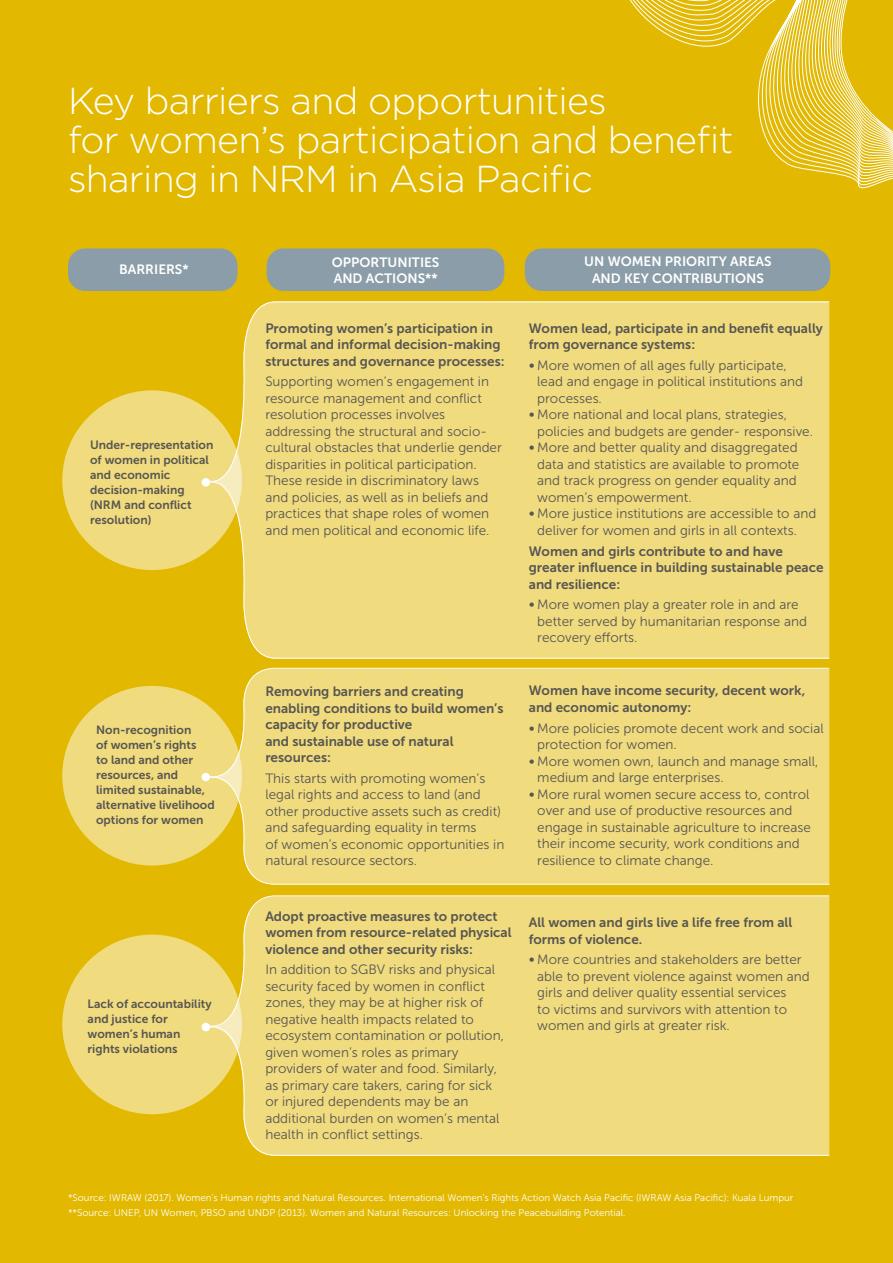
<style>
.page{position:relative;width:893px;height:1263px;background:#e2b900}
.page>*{position:absolute;margin:0;border:0;box-sizing:border-box;transform-origin:0 0}
.t1{font:300 37.5px/39px "Gotham";letter-spacing:-.02em;color:#fff}
.t2{font:13.5px/16.5px "Museo Sans 300";color:#575651}
.t3{font:13.5px/16.5px "Museo Sans 700";color:#575651}
.t4{font:13.5px/16.5px "Museo Sans 700";color:#fff}
.t5{font:12px/15px "Museo Sans 700";color:#575651}
.t6{font:9.75px/15px "Museo Sans 300";color:#fff}
.s1{font-size:15px}
</style>
<div class="page">
<div style="left:68px;top:248px;width:169px;height:43px;background:#8b9da8;border-radius:17px"></div>
<div style="left:267px;top:248px;width:237px;height:43px;background:#8b9da8;border-radius:17px"></div>
<div style="left:525px;top:248px;width:305px;height:43px;background:#8b9da8;border-radius:17px"></div>
<div style="left:62px;top:686px;width:180px;height:179px;background:#f0db7f;border-radius:50%"></div>
<div style="left:62px;top:390px;width:180px;height:180px;background:#f0db7f;border-radius:50%"></div>
<div style="left:62px;top:935px;width:180px;height:179px;background:#f0db7f;border-radius:50%"></div>
<div style="left:206px;top:301px;width:624px;height:358px;background:#f0db7f"></div>
<div style="left:206px;top:668px;width:624px;height:216px;background:#f0db7f"></div>
<div style="left:206px;top:895px;width:624px;height:261px;background:#f0db7f"></div>
<svg style="left:758px;top:0;width:135px;height:189px"></svg>
<svg style="left:629px;top:0;width:191px;height:103px"></svg>
<h1 class="t1" style="left:68px;top:80px;width:667px">Key barriers and opportunities<br>for women’s participation and benefit sharing in NRM in Asia Pacific</h1>
<p class="t4" style="left:119px;top:261px;width:71px">BARRIERS*</p>
<p class="t4" style="left:332px;top:254px;width:109px">OPPORTUNITIES<br>AND ACTIONS**</p>
<p class="t4" style="left:584px;top:253px;width:189px;text-align:center">UN WOMEN PRIORITY AREAS<br>AND KEY CONTRIBUTIONS</p>
<p class="t5" style="left:90px;top:438px;width:125px">Under-representation of women in political and economic decision-making (NRM and conflict resolution)</p>
<p class="t5" style="left:96px;top:722px;width:120px">Non-recognition<br>of women’s rights<br>to land and other resources, and limited sustainable, alternative livelihood options for women</p>
<p class="t5" style="left:88px;top:996px;width:126px">Lack of accountability and justice for women’s human rights violations</p>
<p class="t3" style="left:265px;top:320px;width:241px">Promoting women’s participation in formal and informal decision-making structures and governance processes:</p>
<p class="t2" style="left:265px;top:374px;width:238px">Supporting women’s engagement in resource management and conflict resolution processes involves addressing the structural and socio&shy;cultural obstacles that underlie gender disparities in political participation.<br>These reside in discriminatory laws and policies, as well as in beliefs and practices that shape roles of women and men political and economic life.</p>
<p class="t3" style="left:265px;top:683px;width:240px">Removing barriers and creating enabling conditions to build women’s capacity for productive<br>and sustainable use of natural resources:</p>
<p class="t2" style="left:265px;top:770px;width:240px">This starts with promoting women’s legal rights and access to land (and other productive assets such as credit) and safeguarding equality in terms<br>of women’s economic opportunities in natural resource sectors.</p>
<p class="t3" style="left:265px;top:908px;width:248px">Adopt proactive measures to protect women from resource-related physical violence and other security risks:</p>
<p class="t2" style="left:265px;top:962px;width:240px">In addition to SGBV risks and physical security faced by women in conflict zones, they may be at higher risk of negative health impacts related to ecosystem contamination or pollution, given women’s roles as primary providers of water and food. Similarly, as primary care takers, caring for sick or injured dependents may be an additional burden on women’s mental health in conflict settings.</p>
<p class="t3" style="left:529px;top:320px;width:296px">Women lead, participate in and benefit equally from governance systems:</p>
<p class="t2" style="left:537px;top:357px;width:267px;text-indent:-9px"><span class="s1">•</span> More women of all ages fully participate, lead and engage in political institutions and processes.</p>
<p class="t2" style="left:537px;top:407px;width:277px;text-indent:-9px"><span class="s1">•</span> More national and local plans, strategies, policies and budgets are gender- responsive.</p>
<p class="t2" style="left:537px;top:440px;width:264px;text-indent:-9px"><span class="s1">•</span> More and better quality and disaggregated data and statistics are available to promote and track progress on gender equality and women’s empowerment.</p>
<p class="t2" style="left:537px;top:506px;width:281px;text-indent:-9px"><span class="s1">•</span> More justice institutions are accessible to and deliver for women and girls in all contexts.</p>
<p class="t3" style="left:529px;top:543px;width:296px">Women and girls contribute to and have greater influence in building sustainable peace and resilience:</p>
<p class="t2" style="left:537px;top:597px;width:271px;text-indent:-9px"><span class="s1">•</span> More women play a greater role in and are better served by humanitarian response and recovery efforts.</p>
<p class="t3" style="left:529px;top:682px;width:278px">Women have income security, decent work, and economic autonomy:</p>
<p class="t2" style="left:537px;top:720px;width:288px;text-indent:-9px"><span class="s1">•</span> More policies promote decent work and social protection for women.</p>
<p class="t2" style="left:537px;top:753px;width:283px;text-indent:-9px"><span class="s1">•</span> More women own, launch and manage small, medium and large enterprises.</p>
<p class="t2" style="left:537px;top:786px;width:275px;text-indent:-9px"><span class="s1">•</span> More rural women secure access to, control over and use of productive resources and engage in sustainable agriculture to increase their income security, work conditions and resilience to climate change.</p>
<p class="t3" style="left:529px;top:914px;width:265px">All women and girls live a life free from all forms of violence.</p>
<p class="t2" style="left:537px;top:951px;width:274px;text-indent:-9px"><span class="s1">•</span> More countries and stakeholders are better able to prevent violence against women and girls and deliver quality essential services<br>to victims and survivors with attention to women and girls at greater risk.</p>
<p class="t6" style="left:68px;top:1190px;width:727px">*Source: IWRAW (2017). Women’s Human rights and Natural Resources. International Women’s Rights Action Watch Asia Pacific (IWRAW Asia Pacific): Kuala Lumpur **Source: UNEP, UN Women, PBSO and UNDP (2013). Women and Natural Resources: Unlocking the Peacebuilding Potential.</p>
</div>
